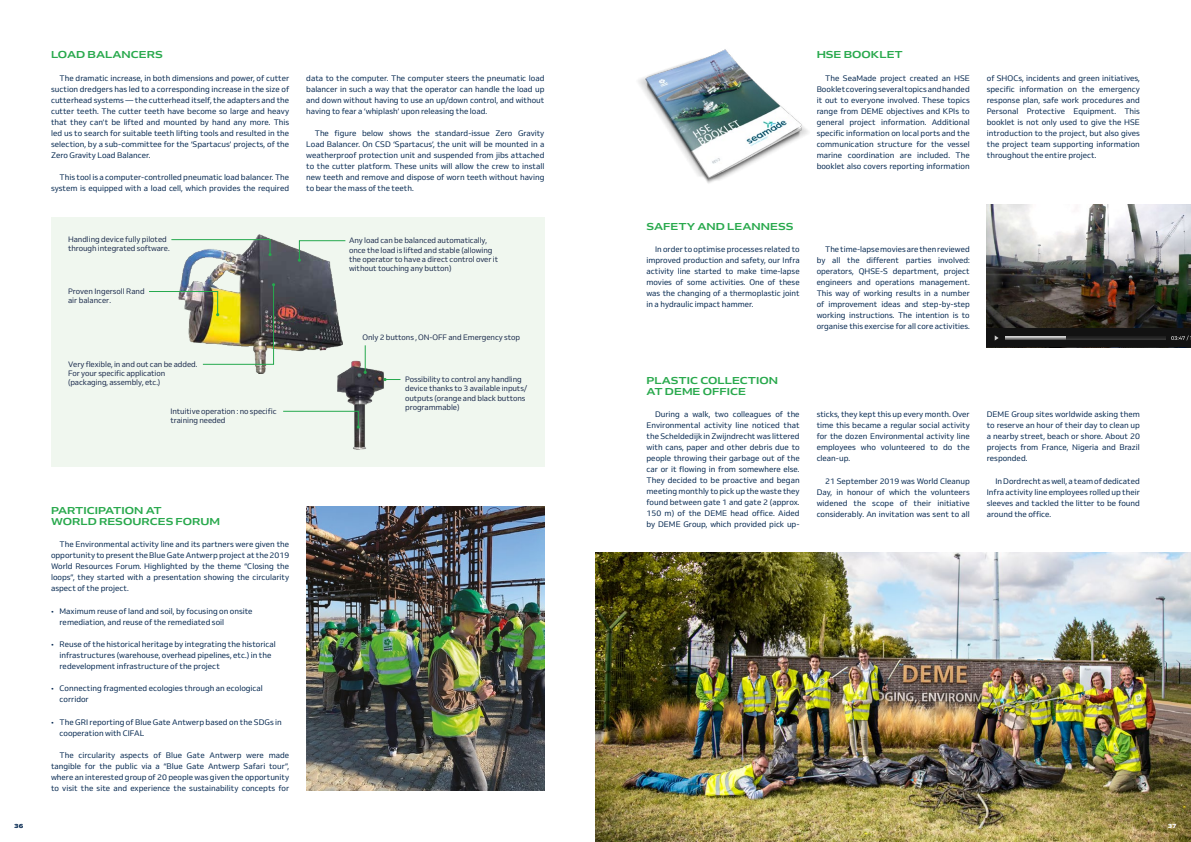
<style>
.page{position:relative;width:1191px;height:842px;background:#fff}
.page>*{position:absolute;margin:0;border:0;box-sizing:border-box;transform-origin:0 0}
.Body_text{font:700 semi-expanded 10px/11px "Venn";color:#29a94d}
.Body_text-2{font:8px/11px "Venn";color:#062951;text-align:justify}
.t1{font:7.8px/9.4px "Venn";letter-spacing:-.01em;color:#1c2c4d}
.t2{font:800 semi-expanded 6px "Venn";color:#062951}
.Body_text-3{font:800 semi-expanded 6px "Venn";color:#fff}
</style>
<div class="page">
<img style="left:986px;top:205px;width:205px;height:123px">
<div style="left:986px;top:328px;width:205px;height:19px;background:#121212"></div>
<svg style="left:994px;top:335px;width:4px;height:6px"></svg>
<svg style="left:1171px;top:335px;width:20px;height:5px"></svg>
<hr style="left:1005px;top:336px;width:160px;height:3px;background:#232323">
<svg style="left:1005px;top:336px;width:60px;height:3px"></svg>
<img style="left:306px;top:507px;width:238px;height:284px">
<div style="left:51px;top:217px;width:493px;height:250px;background:#f0f7ef"></div>
<img style="left:181px;top:234px;width:161px;height:139px">
<img style="left:319px;top:360px;width:65px;height:90px">
<svg style="left:283px;top:410px;width:77px;height:19px"></svg>
<svg style="left:364px;top:345px;width:3px;height:29px"></svg>
<svg style="left:383px;top:378px;width:17px;height:3px"></svg>
<img style="left:149px;top:283px;width:126px;height:82px">
<svg style="left:171px;top:239px;width:101px;height:17px"></svg>
<svg style="left:298px;top:240px;width:48px;height:22px"></svg>
<img style="left:638px;top:49px;width:170px;height:135px">
<img style="left:595px;top:553px;width:596px;height:289px">
<p class="Body_text" style="left:51px;top:49px;width:113px">LOAD BALANCERS</p>
<p class="Body_text-2" style="left:51px;top:72px;width:240px;text-indent:9px">The dramatic increase, in both dimensions and power, of cutter suction dredgers has led to a corresponding increase in the size of cutterhead systems — the cutterhead itself, the adapters and the cutter teeth. The cutter teeth have become so large and heavy that they can’t be lifted and mounted by hand any more. This led us to search for suitable teeth lifting tools and resulted in the selection, by a sub-committee for the ‘Spartacus’ projects, of the Zero Gravity Load Balancer.</p>
<p class="Body_text-2" style="left:51px;top:172px;width:240px;text-align:right">This tool is a computer-controlled pneumatic load balancer. The system is equipped with a load cell, which provides the required</p>
<p class="Body_text-2" style="left:306px;top:72px;width:240px">data to the computer. The computer steers the pneumatic load balancer in such a way that the operator can handle the load up and down without having to use an up/down control, and without having to fear a ‘whiplash’ upon releasing the load.</p>
<p class="Body_text-2" style="left:306px;top:128px;width:240px;text-indent:9px">The figure below shows the standard-issue Zero Gravity Load Balancer. On CSD ‘Spartacus’, the unit will be mounted in a weatherproof protection unit and suspended from jibs attached to the cutter platform. These units will allow the crew to install new teeth and remove and dispose of worn teeth without having to bear the mass of the teeth.</p>
<p class="t1" style="left:68px;top:234px;width:103px">Handling device fully piloted through integrated software.</p>
<p class="t1" style="left:68px;top:286px;width:78px">Proven Ingersoll Rand air balancer.</p>
<p class="t1" style="left:68px;top:359px;width:131px">Very flexible, in and out can be added.<br>For your specific application (packaging, assembly, etc.)</p>
<p class="t1" style="left:170px;top:406px;width:108px">Intuitive operation : no specific training needed</p>
<p class="t1" style="left:349px;top:236px;width:151px">Any load can be balanced automatically, once the load is lifted and stable (allowing the operator to have a direct control over it without touching any button)</p>
<p class="t1" style="left:362px;top:332px;width:159px">Only 2 buttons , ON-OFF and Emergency stop</p>
<p class="t1" style="left:405px;top:374px;width:124px">Possibility to control any handling device thanks to 3 available inputs/ outputs (orange and black buttons programmable)</p>
<p class="t2" style="left:14px;top:822px;width:10px">36</p>
<p class="Body_text" style="left:51px;top:505px;width:171px">PARTICIPATION AT<br>WORLD RESOURCES FORUM</p>
<p class="Body_text-2" style="left:51px;top:539px;width:240px;text-indent:9px">The Environmental activity line and its partners were given the opportunity to present the Blue Gate Antwerp project at the 2019<br>World Resources Forum. Highlighted by the theme “Closing the loops”, they started with a presentation showing the circularity aspect of the project.</p>
<p class="Body_text-2" style="left:60px;top:605px;width:195px;text-indent:-9px">• Maximum reuse of land and soil, by focusing on onsite remediation, and reuse of the remediated soil</p>
<p class="Body_text-2" style="left:60px;top:638px;width:218px;text-align:left;text-indent:-9px">• Reuse of the historical heritage by integrating the historical infrastructures (warehouse, overhead pipelines, etc.) in the redevelopment infrastructure of the project</p>
<p class="Body_text-2" style="left:60px;top:683px;width:205px;text-indent:-9px">• Connecting fragmented ecologies through an ecological corridor</p>
<p class="Body_text-2" style="left:60px;top:716px;width:224px;text-indent:-9px">• The GRI reporting of Blue Gate Antwerp based on the SDGs in cooperation with CIFAL</p>
<p class="Body_text-2" style="left:51px;top:749px;width:240px;text-indent:9px">The circularity aspects of Blue Gate Antwerp were made tangible for the public via a “Blue Gate Antwerp Safari tour”, where an interested group of 20 people was given the opportunity to visit the site and experience the sustainability concepts for</p>
<p class="Body_text" style="left:816px;top:49px;width:88px">HSE BOOKLET</p>
<p class="Body_text-2" style="left:816px;top:72px;width:155px;text-indent:9px">The SeaMade project created an HSE Booklet covering several topics and handed it out to everyone involved. These topics range from DEME objectives and KPIs to general project information. Additional specific information on local ports and the communication structure for the vessel marine coordination are included. The booklet also covers reporting information</p>
<p class="Body_text-2" style="left:986px;top:72px;width:155px">of SHOCs, incidents and green initiatives, specific information on the emergency response plan, safe work procedures and Personal Protective Equipment. This booklet is not only used to give the HSE introduction to the project, but also gives the project team supporting information throughout the entire project.</p>
<p class="Body_text" style="left:646px;top:221px;width:148px">SAFETY AND LEANNESS</p>
<p class="Body_text-2" style="left:646px;top:244px;width:155px;text-indent:9px">In order to optimise processes related to improved production and safety, our Infra activity line started to make time-lapse movies of some activities. One of these was the changing of a thermoplastic joint in a hydraulic impact hammer.</p>
<p class="Body_text-2" style="left:816px;top:244px;width:155px;text-indent:9px">The time-lapse movies are then reviewed by all the different parties involved: operators, QHSE-S department, project engineers and operations management.<br>This way of working results in a number of improvement ideas and step-by-step working instructions. The intention is to organise this exercise for all core activities.</p>
<p class="Body_text" style="left:646px;top:375px;width:133px">PLASTIC COLLECTION<br>AT DEME OFFICE</p>
<p class="Body_text-2" style="left:646px;top:409px;width:155px;text-indent:9px">During a walk, two colleagues of the Environmental activity line noticed that the Scheldedijk in Zwijndrecht was littered with cans, paper and other debris due to people throwing their garbage out of the car or it flowing in from somewhere else.<br>They decided to be proactive and began meeting monthly to pick up the waste they found between gate 1 and gate 2 (approx.<br>150 m) of the DEME head office. Aided by DEME Group, which provided pick up-</p>
<p class="Body_text-2" style="left:816px;top:409px;width:155px">sticks, they kept this up every month. Over time this became a regular social activity for the dozen Environmental activity line employees who volunteered to do the clean-up.</p>
<p class="Body_text-2" style="left:816px;top:475px;width:155px;text-indent:9px">21 September 2019 was World Cleanup Day, in honour of which the volunteers widened the scope of their initiative considerably. An invitation was sent to all</p>
<p class="Body_text-2" style="left:986px;top:409px;width:155px">DEME Group sites worldwide asking them to reserve an hour of their day to clean up a nearby street, beach or shore. About 20 projects from France, Nigeria and Brazil responded.</p>
<p class="Body_text-2" style="left:986px;top:475px;width:155px;text-indent:9px">In Dordrecht as well, a team of dedicated Infra activity line employees rolled up their sleeves and tackled the litter to be found around the office.</p>
<p class="Body_text-3" style="left:1167px;top:822px;width:10px">37</p>
</div>
